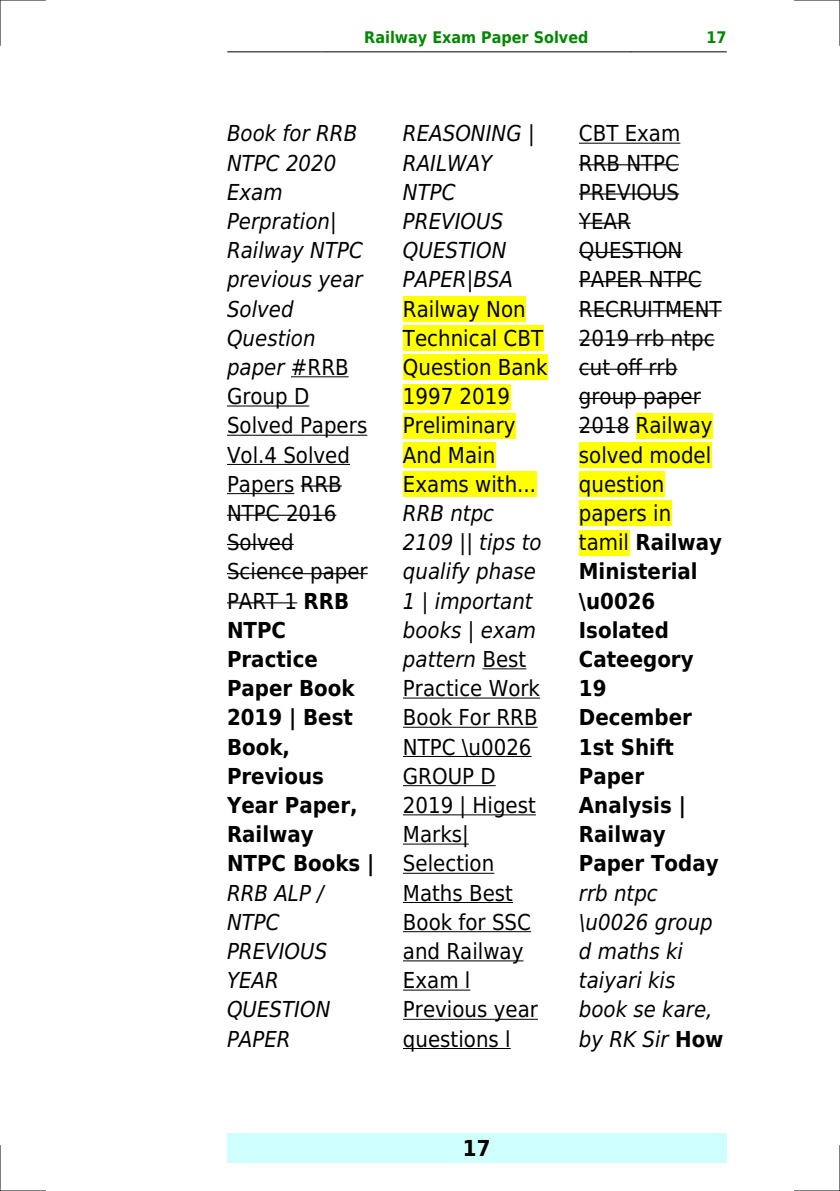
<style>
.page{position:relative;width:840px;height:1191px;background:#fff}
.page>*{position:absolute;margin:0;border:0;box-sizing:border-box;transform-origin:0 0}
.t1{font:22px/29.2px "DejaVu Sans Condensed";color:#000}
.t2{font:italic 22px/29.2px "DejaVu Sans Condensed";color:#000}
.t3{font:700 22px "DejaVu Sans Condensed";color:#000}
.t4{font:700 16px "DejaVu Sans Condensed";color:#080}
.s1{font-style:normal}
.s2{font-weight:700;font-style:normal}
.s3{font-style:italic}
.s4{font-weight:700}
</style>
<div class="page">
<hr style="left:227px;top:51px;width:94px;height:1px;background:#000">
<hr style="left:322px;top:51px;width:308px;height:1px;background:#000">
<hr style="left:630px;top:51px;width:95px;height:1px;background:#000">
<div style="left:227px;top:1133px;width:499px;height:29px;background:#cffffc"></div>
<hr style="left:291px;top:376px;width:57px;height:1px;background:#000">
<hr style="left:227px;top:405px;width:82px;height:1px;background:#000">
<hr style="left:227px;top:435px;width:140px;height:1px;background:#000">
<hr style="left:227px;top:464px;width:123px;height:1px;background:#000">
<hr style="left:227px;top:493px;width:67px;height:1px;background:#000">
<hr style="left:300px;top:485px;width:41px;height:1px;background:#000">
<hr style="left:227px;top:515px;width:109px;height:1px;background:#000">
<hr style="left:227px;top:544px;width:66px;height:1px;background:#000">
<hr style="left:227px;top:573px;width:140px;height:1px;background:#000">
<hr style="left:227px;top:602px;width:70px;height:1px;background:#000">
<div style="left:403px;top:296px;width:122px;height:26px;background:#ff0"></div>
<div style="left:403px;top:325px;width:140px;height:26px;background:#ff0"></div>
<div style="left:403px;top:354px;width:144px;height:26px;background:#ff0"></div>
<div style="left:403px;top:384px;width:106px;height:25px;background:#ff0"></div>
<div style="left:403px;top:413px;width:112px;height:25px;background:#ff0"></div>
<div style="left:403px;top:442px;width:92px;height:26px;background:#ff0"></div>
<div style="left:403px;top:471px;width:133px;height:26px;background:#ff0"></div>
<hr style="left:482px;top:668px;width:44px;height:1px;background:#000">
<hr style="left:403px;top:697px;width:137px;height:1px;background:#000">
<hr style="left:403px;top:727px;width:134px;height:1px;background:#000">
<hr style="left:403px;top:756px;width:128px;height:1px;background:#000">
<hr style="left:403px;top:785px;width:92px;height:1px;background:#000">
<hr style="left:403px;top:814px;width:132px;height:1px;background:#000">
<hr style="left:403px;top:843px;width:65px;height:1px;background:#000">
<hr style="left:403px;top:872px;width:91px;height:1px;background:#000">
<hr style="left:403px;top:902px;width:109px;height:1px;background:#000">
<hr style="left:403px;top:931px;width:127px;height:1px;background:#000">
<hr style="left:403px;top:960px;width:120px;height:1px;background:#000">
<hr style="left:403px;top:989px;width:67px;height:1px;background:#000">
<hr style="left:403px;top:1018px;width:134px;height:1px;background:#000">
<hr style="left:403px;top:1048px;width:107px;height:1px;background:#000">
<hr style="left:578px;top:143px;width:102px;height:1px;background:#000">
<hr style="left:578px;top:164px;width:100px;height:1px;background:#000">
<hr style="left:578px;top:193px;width:100px;height:2px;background:#000">
<hr style="left:578px;top:223px;width:52px;height:1px;background:#000">
<hr style="left:578px;top:252px;width:104px;height:1px;background:#000">
<hr style="left:578px;top:281px;width:123px;height:1px;background:#000">
<hr style="left:578px;top:310px;width:143px;height:1px;background:#000">
<hr style="left:578px;top:339px;width:136px;height:1px;background:#000">
<hr style="left:578px;top:369px;width:99px;height:1px;background:#000">
<hr style="left:578px;top:398px;width:122px;height:1px;background:#000">
<hr style="left:578px;top:427px;width:51px;height:1px;background:#000">
<div style="left:635px;top:413px;width:77px;height:25px;background:#ff0"></div>
<div style="left:578px;top:442px;width:133px;height:26px;background:#ff0"></div>
<div style="left:578px;top:471px;width:86px;height:26px;background:#ff0"></div>
<div style="left:578px;top:500px;width:92px;height:26px;background:#ff0"></div>
<div style="left:578px;top:530px;width:50px;height:25px;background:#ff0"></div>
<hr style="left:0;top:0;width:45px;height:1px;background:#000">
<hr style="left:794px;top:0;width:45px;height:1px;background:#000">
<hr style="left:0;top:1190px;width:45px;height:1px;background:#000">
<hr style="left:794px;top:1190px;width:45px;height:1px;background:#000">
<hr style="left:0;top:0;width:1px;height:45px;background:#000">
<hr style="left:0;top:1145px;width:1px;height:46px;background:#000">
<hr style="left:839px;top:0;width:1px;height:45px;background:#000">
<hr style="left:839px;top:1145px;width:1px;height:46px;background:#000">
<p class="t4" style="left:364px;top:29px;width:225px">Railway Exam Paper Solved</p>
<p class="t4" style="left:706px;top:29px;width:22px">17</p>
<p class="t2" style="left:227px;top:119px;width:149px">Book for RRB<br>NTPC 2020<br>Exam<br>Perpration|<br>Railway NTPC previous year<br>Solved<br>Question paper <span class="s1">#RRB<br>Group D<br>Solved Papers<br>Vol.4 Solved<br>Papers RRB<br>NTPC 2016<br>Solved<br>Science paper<br>PART 1</span> <span class="s2">RRB<br>NTPC<br>Practice<br>Paper Book<br>2019 | Best<br>Book,<br>Previous<br>Year Paper,<br>Railway<br>NTPC Books |</span></p>
<p class="t2" style="left:227px;top:878px;width:105px">RRB ALP /<br>NTPC<br>PREVIOUS<br>YEAR<br>QUESTION<br>PAPER</p>
<p class="t2" style="left:403px;top:119px;width:133px">REASONING |<br>RAILWAY<br>NTPC<br>PREVIOUS<br>QUESTION<br>PAPER|BSA</p>
<p class="t1" style="left:403px;top:294px;width:146px">Railway Non<br>Technical CBT<br>Question Bank<br>1997 2019<br>Preliminary<br>And Main<br>Exams with...</p>
<p class="t1" style="left:403px;top:499px;width:140px"><span class="s3">RRB ntpc<br>2109 || tips to qualify phase<br>1 | important books | exam pattern</span> Best<br>Practice Work<br>Book For RRB<br>NTPC \u0026<br>GROUP D<br>2019 | Higest<br>Marks|<br>Selection<br>Maths Best<br>Book for SSC and Railway<br>Exam l<br>Previous year questions l</p>
<p class="t1" style="left:578px;top:119px;width:145px">CBT Exam<br>RRB NTPC<br>PREVIOUS<br>YEAR<br>QUESTION<br>PAPER NTPC<br>RECRUITMENT<br>2019 rrb ntpc cut off rrb group paper<br>2018 Railway solved model question papers in tamil <span class="s4">Railway<br>Ministerial \u0026<br>Isolated<br>Cateegory<br>19<br>December<br>1st Shift<br>Paper<br>Analysis |<br>Railway<br>Paper Today</span></p>
<p class="t2" style="left:578px;top:878px;width:146px">rrb ntpc \u0026 group d maths ki taiyari kis book se kare, by RK Sir <span class="s2">How</span></p>
<p class="t3" style="left:462px;top:1135px;width:29px">17</p>
</div>
